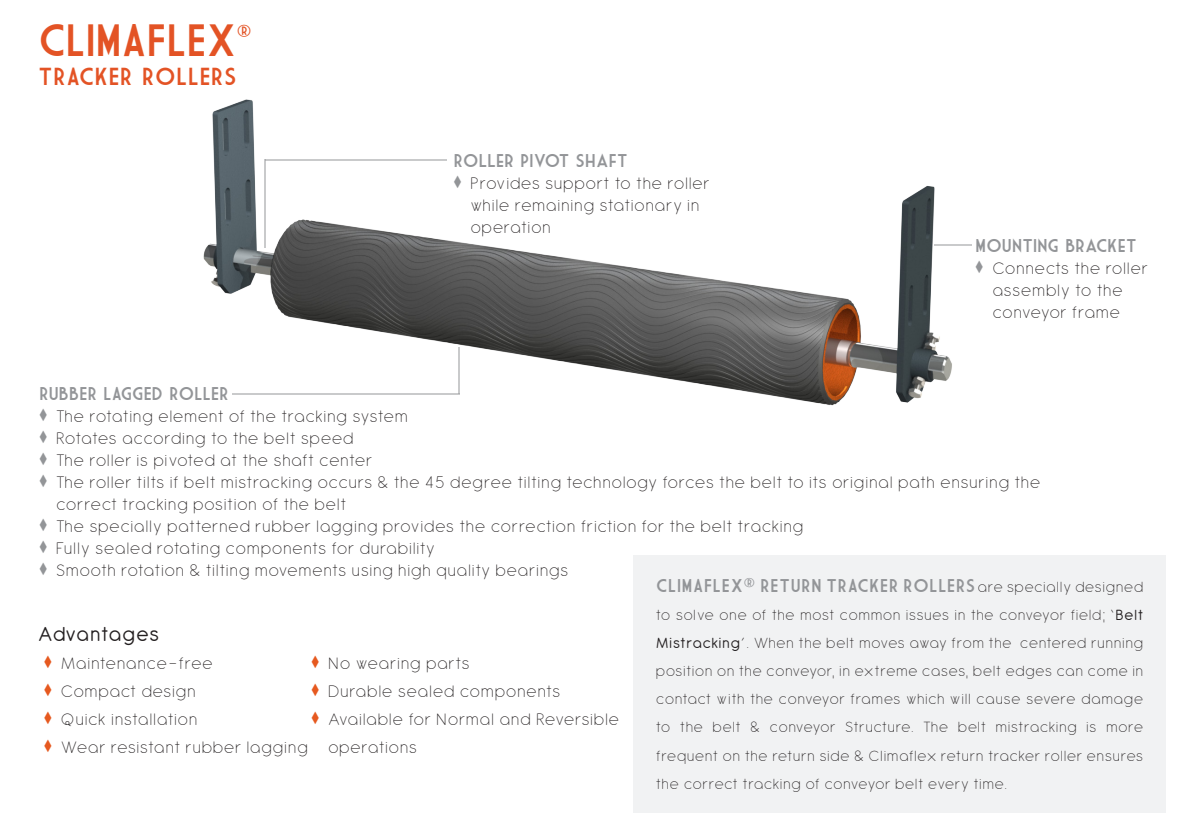
<style>
.page{position:relative;width:1191px;height:840px;background:#fff}
.page>*{position:absolute;margin:0;border:0;box-sizing:border-box;transform-origin:0 0}
.t1{font:44px "Market Deco";color:#e35325}
.t2{font:24px "Market Deco";letter-spacing:.03em;color:#e35325}
.ORF_diamond_List{font:22px "Antipasto";letter-spacing:.035em;color:#231f20}
.t3{font:200 18px/22px "Antipasto";letter-spacing:.06em;color:#231f20}
.ORF_diamond_List_gre{font:18px "Market Deco";letter-spacing:.04em;color:#939598}
.ORF_diamond_List_gre-2{font:18px "Market Deco";letter-spacing:.01em;color:#939598}
.t4{font:200 16px/28px "Antipasto";letter-spacing:.06em;color:#231f20;text-align:justify}
.s1{font-family:"ORF Diamond";font-weight:400;font-size:22px;color:#939598}
.s2{font-family:"Antipasto";font-weight:200;font-size:16px;color:#231f20}
.s3{font-weight:400}
.s4{font-family:"ORF Diamond";font-weight:400;font-size:22px;color:#e6591f}
</style>
<div class="page">
<div style="left:633px;top:555px;width:532px;height:257px;background:#f1f2f3"></div>
<img style="left:203px;top:99px;width:749px;height:307px">
<hr style="left:264px;top:159px;width:1px;height:89px;background:#939598">
<hr style="left:934px;top:244px;width:38px;height:2px;background:#939598">
<hr style="left:458px;top:347px;width:1px;height:46px;background:#939598">
<hr style="left:232px;top:393px;width:227px;height:1px;background:#939598">
<hr style="left:265px;top:159px;width:181px;height:1px;background:#939598">
<p class="t1" style="left:39px;top:16px;width:215px">CLIMAFLEX<sup>®</sup></p>
<p class="t2" style="left:39px;top:63px;width:199px">TRACKER ROLLERS</p>
<p class="ORF_diamond_List_gre-2" style="left:454px;top:151px;width:175px">ROLLER PIVOT SHAFT</p>
<p class="t3" style="left:471px;top:173px;width:240px;text-indent:-17px"><span class="s1">•</span> Provides support to the roller while remaining stationary in operation</p>
<p class="ORF_diamond_List_gre-2" style="left:975px;top:236px;width:162px">MOUNTING BRACKET</p>
<p class="t3" style="left:975px;top:258px;width:173px;text-align:center"><span class="s1">•</span> Connects the roller assembly to the conveyor frame</p>
<p class="ORF_diamond_List_gre-2" style="left:39px;top:383px;width:191px">RUBBER LAGGED ROLLER</p>
<p class="t3" style="left:39px;top:405px;width:370px"><span class="s1">•</span> The rotating element of the tracking system</p>
<p class="t3" style="left:39px;top:427px;width:315px"><span class="s1">•</span> Rotates according to the belt speed</p>
<p class="t3" style="left:39px;top:449px;width:334px"><span class="s1">•</span> The roller is pivoted at the shaft center</p>
<p class="t3" style="left:56px;top:471px;width:985px;text-indent:-17px"><span class="s1">•</span> The roller tilts if belt mistracking occurs &amp; the 45 degree tilting technology forces the belt to its original path ensuring the correct tracking position of the belt</p>
<p class="t3" style="left:39px;top:515px;width:765px"><span class="s1">•</span> The specially patterned rubber lagging provides the correction friction for the belt tracking</p>
<p class="t3" style="left:39px;top:537px;width:396px"><span class="s1">•</span> Fully sealed rotating components for durability</p>
<p class="t3" style="left:39px;top:559px;width:530px"><span class="s1">•</span> Smooth rotation &amp; tilting movements using high quality bearings</p>
<p class="ORF_diamond_List_gre" style="left:656px;top:575px;width:488px">CLIMAFLEX® RETURN TRACKER ROLLERS <span class="s2">are specially designed</span></p>
<p class="t4" style="left:656px;top:601px;width:488px">to solve one of the most common issues in the conveyor field; ‘<span class="s3">Belt Mistracking</span>’. When the belt moves away from the centered running position on the conveyor, in extreme cases, belt edges can come in contact with the conveyor frames which will cause severe damage to the belt &amp; conveyor Structure. The belt mistracking is more frequent on the return side &amp; Climaflex return tracker roller ensures the correct tracking of conveyor belt every time.</p>
<p class="ORF_diamond_List" style="left:39px;top:621px;width:122px">Advantages</p>
<p class="t3" style="left:44px;top:652px;width:170px"><span class="s4">•</span> Maintenance-free</p>
<p class="t3" style="left:44px;top:680px;width:153px"><span class="s4">•</span> Compact design</p>
<p class="t3" style="left:44px;top:708px;width:154px"><span class="s4">•</span> Quick installation</p>
<p class="t3" style="left:44px;top:736px;width:265px"><span class="s4">•</span> Wear resistant rubber lagging</p>
<p class="t3" style="left:311px;top:652px;width:160px"><span class="s4">•</span> No wearing parts</p>
<p class="t3" style="left:311px;top:680px;width:250px"><span class="s4">•</span> Durable sealed components</p>
<p class="t3" style="left:328px;top:705px;width:292px;line-height:28px;text-indent:-17px"><span class="s4">•</span> Available for Normal and Reversible operations</p>
</div>
